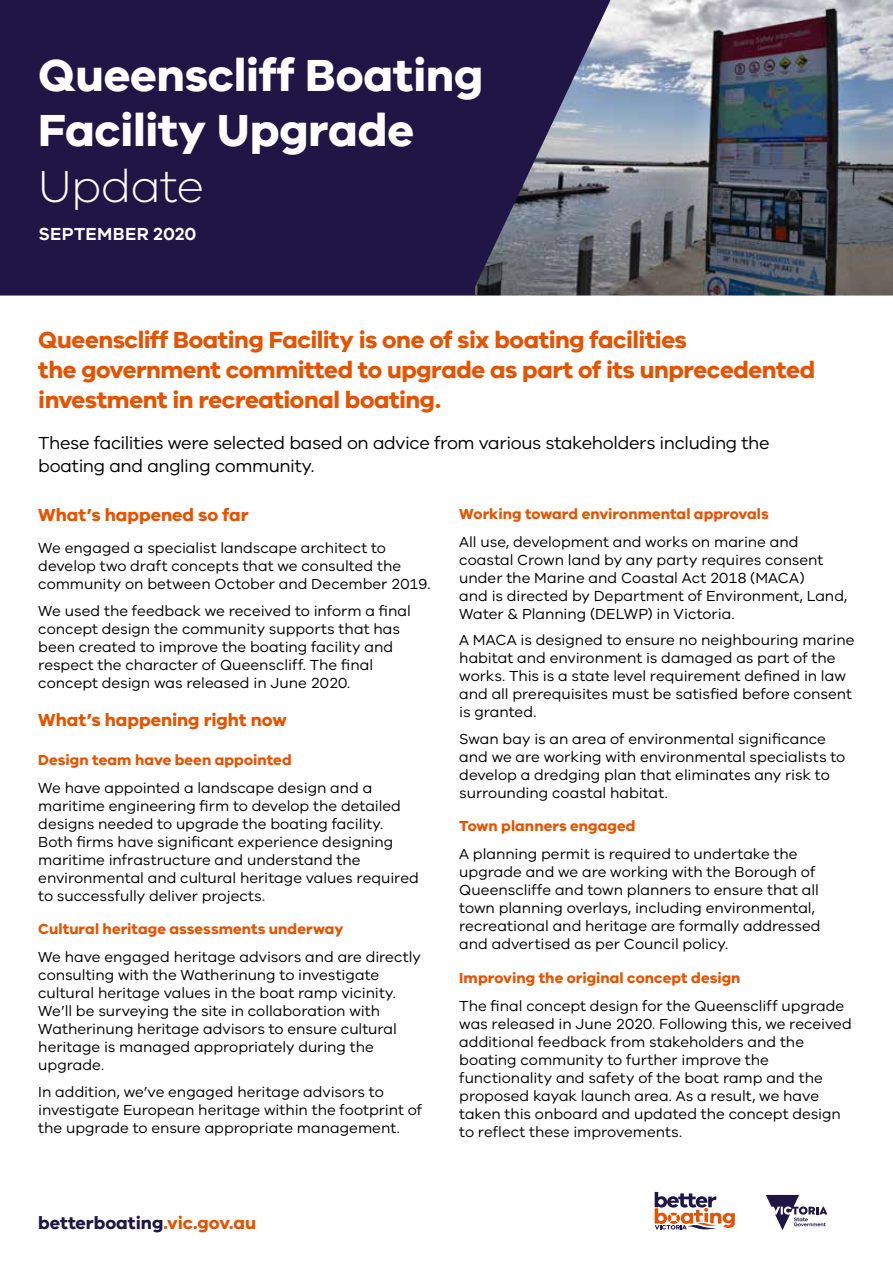
<style>
.page{position:relative;width:893px;height:1263px;background:#fff}
.page>*{position:absolute;margin:0;border:0;box-sizing:border-box;transform-origin:0 0}
.t1{font:700 46.35px/55.7px "VIC";letter-spacing:-.005em;color:#fff}
.t2{font:300 46.35px "VIC";letter-spacing:-.01em;color:#fff}
.t3{font:700 24px/30px "VIC";letter-spacing:-.02em;color:#e65300}
.t4{font:18px/22.5px "VIC";letter-spacing:-.02em;color:#000}
.t5{font:700 18px "VIC";color:#e65300}
.t6{font:700 18px "VIC";color:#1f1646}
.t7{font:600 18px "VIC";letter-spacing:.015em;color:#fff}
.t8{font:15px/18px "VIC";letter-spacing:-.005em;color:#000}
.t9{font:700 15px "VIC";letter-spacing:.005em;color:#e65300}
.s1{color:#e65300}
</style>
<div class="page">
<svg style="left:766px;top:1195px;width:61px;height:35px"></svg>
<svg style="left:655px;top:1192px;width:80px;height:38px"></svg>
<div style="left:0;top:0;width:475px;height:296px;background:#1f1646"></div>
<img style="left:475px;top:0;width:418px;height:296px">
<h1 class="t1" style="left:38px;top:46px;width:447px">Queenscliff Boating<br>Facility Upgrade</h1>
<h1 class="t2" style="left:38px;top:158px;width:167px">Update</h1>
<p class="t7" style="left:38px;top:223px;width:160px">SEPTEMBER 2020</p>
<h2 class="t3" style="left:38px;top:325px;width:778px">Queenscliff Boating Facility is one of six boating facilities<br>the government committed to upgrade as part of its unprecedented investment in recreational boating.</h2>
<p class="t4" style="left:38px;top:432px;width:733px">These facilities were selected based on advice from various stakeholders including the boating and angling community.</p>
<p class="t5" style="left:38px;top:504px;width:212px">What’s happened so far</p>
<p class="t8" style="left:38px;top:539px;width:394px">We engaged a specialist landscape architect to develop two draft concepts that we consulted the community on between October and December 2019.</p>
<p class="t8" style="left:38px;top:601px;width:374px">We used the feedback we received to inform a final concept design the community supports that has been created to improve the boating facility and respect the character of Queenscliff. The final concept design was released in June 2020.</p>
<p class="t5" style="left:38px;top:708px;width:250px">What’s happening right now</p>
<p class="t9" style="left:38px;top:750px;width:255px">Design team have been appointed</p>
<p class="t8" style="left:38px;top:778px;width:382px">We have appointed a landscape design and a maritime engineering firm to develop the detailed designs needed to upgrade the boating facility.<br>Both firms have significant experience designing maritime infrastructure and understand the environmental and cultural heritage values required to successfully deliver projects.</p>
<p class="t9" style="left:38px;top:920px;width:307px">Cultural heritage assessments underway</p>
<p class="t8" style="left:38px;top:948px;width:384px">We have engaged heritage advisors and are directly consulting with the Watherinung to investigate cultural heritage values in the boat ramp vicinity.<br>We’ll be surveying the site in collaboration with Watherinung heritage advisors to ensure cultural heritage is managed appropriately during the upgrade.</p>
<p class="t8" style="left:38px;top:1082px;width:385px">In addition, we’ve engaged heritage advisors to investigate European heritage within the footprint of the upgrade to ensure appropriate management.</p>
<p class="t9" style="left:459px;top:504px;width:311px">Working toward environmental approvals</p>
<p class="t8" style="left:459px;top:532px;width:390px">All use, development and works on marine and coastal Crown land by any party requires consent under the Marine and Coastal Act 2018 (MACA)<br>and is directed by Department of Environment, Land, Water &amp; Planning (DELWP) in Victoria.</p>
<p class="t8" style="left:459px;top:631px;width:397px">A MACA is designed to ensure no neighbouring marine habitat and environment is damaged as part of the works. This is a state level requirement defined in law and all prerequisites must be satisfied before consent is granted.</p>
<p class="t8" style="left:459px;top:729px;width:387px">Swan bay is an area of environmental significance and we are working with environmental specialists to develop a dredging plan that eliminates any risk to surrounding coastal habitat.</p>
<p class="t9" style="left:459px;top:817px;width:178px">Town planners engaged</p>
<p class="t8" style="left:459px;top:845px;width:363px">A planning permit is required to undertake the upgrade and we are working with the Borough of Queenscliffe and town planners to ensure that all town planning overlays, including environmental, recreational and heritage are formally addressed and advertised as per Council policy.</p>
<p class="t9" style="left:459px;top:968px;width:283px">Improving the original concept design</p>
<p class="t8" style="left:459px;top:996px;width:394px">The final concept design for the Queenscliff upgrade was released in June 2020. Following this, we received additional feedback from stakeholders and the boating community to further improve the functionality and safety of the boat ramp and the proposed kayak launch area. As a result, we have taken this onboard and updated the concept design to reflect these improvements.</p>
<p class="t6" style="left:38px;top:1211px;width:219px">betterboating<span class="s1">.vic.gov.au</span></p>
</div>
